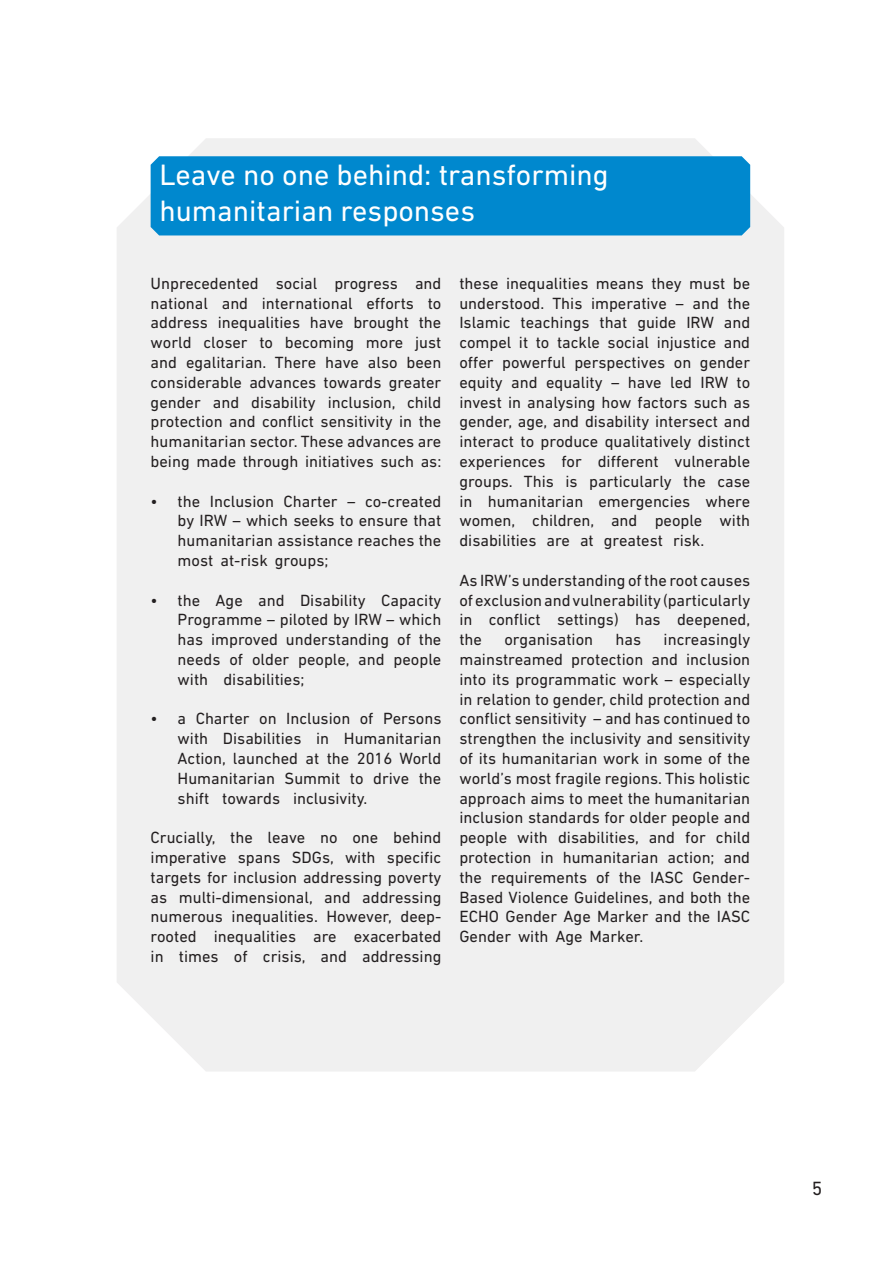
<style>
.page{position:relative;width:893px;height:1263px;background:#fff}
.page>*{position:absolute;margin:0;border:0;box-sizing:border-box;transform-origin:0 0}
.t1{font:30px/36px "DIN Next LT Pro";color:#fff}
.t2{font:19.5px "DIN Next LT Pro";color:#231f20}
.t3{font:16.5px/19.8px "DIN Next LT Pro";color:#231f20;text-align:justify}
</style>
<div class="page">
<div style="left:117px;top:138px;width:667px;height:933px;background:#f0f0f0"></div>
<div style="left:151px;top:156px;width:599px;height:79px;background:#0088ce"></div>
<p class="t1" style="left:159px;top:157px;width:451px">Leave no one behind: transforming humanitarian responses</p>
<p class="t3" style="left:151px;top:273px;width:292px">Unprecedented social progress and national and international efforts to address inequalities have brought the world closer to becoming more just and egalitarian. There have also been considerable advances towards greater gender and disability inclusion, child protection and conflict sensitivity in the humanitarian sector. These advances are being made through initiatives such as:</p>
<p class="t3" style="left:178px;top:491px;width:265px;text-indent:-27px">• the Inclusion Charter – co-created by IRW – which seeks to ensure that humanitarian assistance reaches the most at-risk groups;</p>
<p class="t3" style="left:178px;top:590px;width:265px;text-indent:-27px">• the Age and Disability Capacity Programme – piloted by IRW – which has improved understanding of the needs of older people, and people with disabilities;</p>
<p class="t3" style="left:178px;top:709px;width:265px;text-indent:-27px">• a Charter on Inclusion of Persons with Disabilities in Humanitarian Action, launched at the 2016 World Humanitarian Summit to drive the shift towards inclusivity.</p>
<p class="t3" style="left:151px;top:827px;width:292px">Crucially, the leave no one behind imperative spans SDGs, with specific targets for inclusion addressing poverty as multi-dimensional, and addressing numerous inequalities. However, deep&shy;rooted inequalities are exacerbated in times of crisis, and addressing</p>
<p class="t3" style="left:459px;top:273px;width:292px">these inequalities means they must be understood. This imperative – and the Islamic teachings that guide IRW and compel it to tackle social injustice and offer powerful perspectives on gender equity and equality – have led IRW to invest in analysing how factors such as gender, age, and disability intersect and interact to produce qualitatively distinct experiences for different vulnerable groups. This is particularly the case in humanitarian emergencies where women, children, and people with disabilities are at greatest risk.</p>
<p class="t3" style="left:459px;top:570px;width:292px">As IRW’s understanding of the root causes of exclusion and vulnerability (particularly in conflict settings) has deepened, the</p>
<p class="t3" style="left:459px;top:629px;width:292px;text-indent:204px">increasingly mainstreamed protection and inclusion into its programmatic work – especially in relation to gender, child protection and conflict sensitivity – and has continued to strengthen the inclusivity and sensitivity of its humanitarian work in some of the world’s most fragile regions. This holistic approach aims to meet the humanitarian inclusion standards for older people and people with disabilities, and for child protection in humanitarian action; and the requirements of the IASC Gender-Based Violence Guidelines, and both the ECHO Gender Age Marker and the IASC Gender with Age Marker.</p>
<p class="t3" style="left:504px;top:629px;width:90px">organisation</p>
<p class="t3" style="left:616px;top:629px;width:27px">has</p>
<p class="t2" style="left:812px;top:1177px;width:12px">5</p>
</div>
